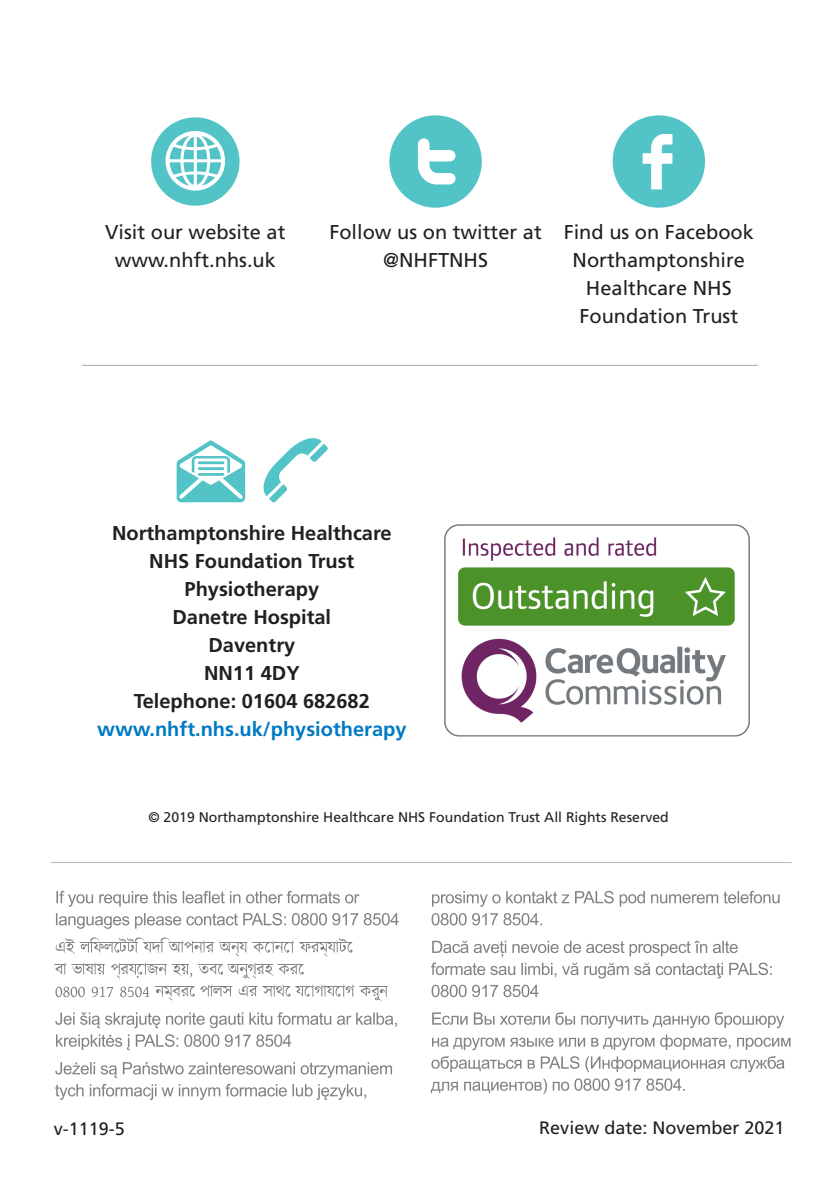
<style>
.page{position:relative;width:840px;height:1191px;background:#fff}
.page>*{position:absolute;margin:0;border:0;box-sizing:border-box;transform-origin:0 0}
.t1{font:20px/28px "Frutiger LT Std";color:#231f20;text-align:center}
.t2{font:700 20px/28px "Frutiger LT Std";color:#231f20;text-align:center}
.t3{font:700 20px "Frutiger LT Std";color:#007ac2}
.t4{font:18px "Frutiger LT Std";color:#231f20}
.t5{font:14px "Frutiger LT Std";color:#231f20}
</style>
<div class="page">
<svg style="left:55px;top:1084px;width:311px;height:16px"></svg>
<svg style="left:55px;top:1062px;width:337px;height:16px"></svg>
<svg style="left:56px;top:1034px;width:235px;height:16px"></svg>
<svg style="left:55px;top:1012px;width:341px;height:16px"></svg>
<svg style="left:54px;top:962px;width:334px;height:39px"></svg>
<svg style="left:56px;top:937px;width:296px;height:19px"></svg>
<svg style="left:56px;top:913px;width:342px;height:15px"></svg>
<svg style="left:56px;top:891px;width:303px;height:15px"></svg>
<svg style="left:430px;top:1078px;width:254px;height:16px"></svg>
<svg style="left:431px;top:1056px;width:353px;height:16px"></svg>
<svg style="left:432px;top:1034px;width:358px;height:16px"></svg>
<svg style="left:432px;top:1012px;width:351px;height:16px"></svg>
<svg style="left:431px;top:984px;width:107px;height:13px"></svg>
<svg style="left:431px;top:940px;width:340px;height:38px"></svg>
<svg style="left:431px;top:913px;width:111px;height:12px"></svg>
<svg style="left:432px;top:891px;width:347px;height:15px"></svg>
<hr style="left:51px;top:862px;width:740px;height:1px;background:#b8b9bc">
<svg style="left:263px;top:438px;width:65px;height:64px"></svg>
<svg style="left:176px;top:440px;width:69px;height:62px"></svg>
<hr style="left:198px;top:473px;width:26px;height:3px;background:#52c3c6">
<hr style="left:198px;top:467px;width:26px;height:3px;background:#52c3c6">
<hr style="left:198px;top:461px;width:26px;height:3px;background:#52c3c6">
<svg style="left:389px;top:115px;width:92px;height:93px"></svg>
<svg style="left:612px;top:115px;width:92px;height:93px"></svg>
<div style="left:151px;top:117px;width:88px;height:89px;background:#52c3c6;border-radius:50%"></div>
<svg style="left:165px;top:131px;width:60px;height:60px"></svg>
<hr style="left:82px;top:365px;width:675px;height:1px;background:#a8a9ad">
<img style="left:444px;top:524px;width:306px;height:213px">
<p class="t1" style="left:105px;top:218px;width:182px">Visit our website at www.nhft.nhs.uk</p>
<p class="t1" style="left:329px;top:218px;width:214px">Follow us on twitter at @NHFTNHS</p>
<p class="t1" style="left:563px;top:218px;width:192px">Find us on Facebook<br>Northamptonshire<br>Healthcare NHS<br>Foundation Trust</p>
<p class="t2" style="left:112px;top:519px;width:281px">Northamptonshire Healthcare<br>NHS Foundation Trust</p>
<p class="t2" style="left:184px;top:575px;width:136px">Physiotherapy</p>
<p class="t2" style="left:172px;top:603px;width:160px">Danetre Hospital</p>
<p class="t2" style="left:208px;top:631px;width:88px">Daventry</p>
<p class="t2" style="left:204px;top:659px;width:97px">NN11 4DY</p>
<p class="t2" style="left:134px;top:687px;width:237px">Telephone: 01604 682682</p>
<p class="t3" style="left:97px;top:717px;width:310px">www.nhft.nhs.uk/physiotherapy</p>
<p class="t5" style="left:148px;top:809px;width:521px">© 2019 Northamptonshire Healthcare NHS Foundation Trust All Rights Reserved</p>
<p class="t4" style="left:54px;top:1118px;width:73px">v-1119-5</p>
<p class="t4" style="left:539px;top:1116px;width:247px">Review date: November 2021</p>
</div>
